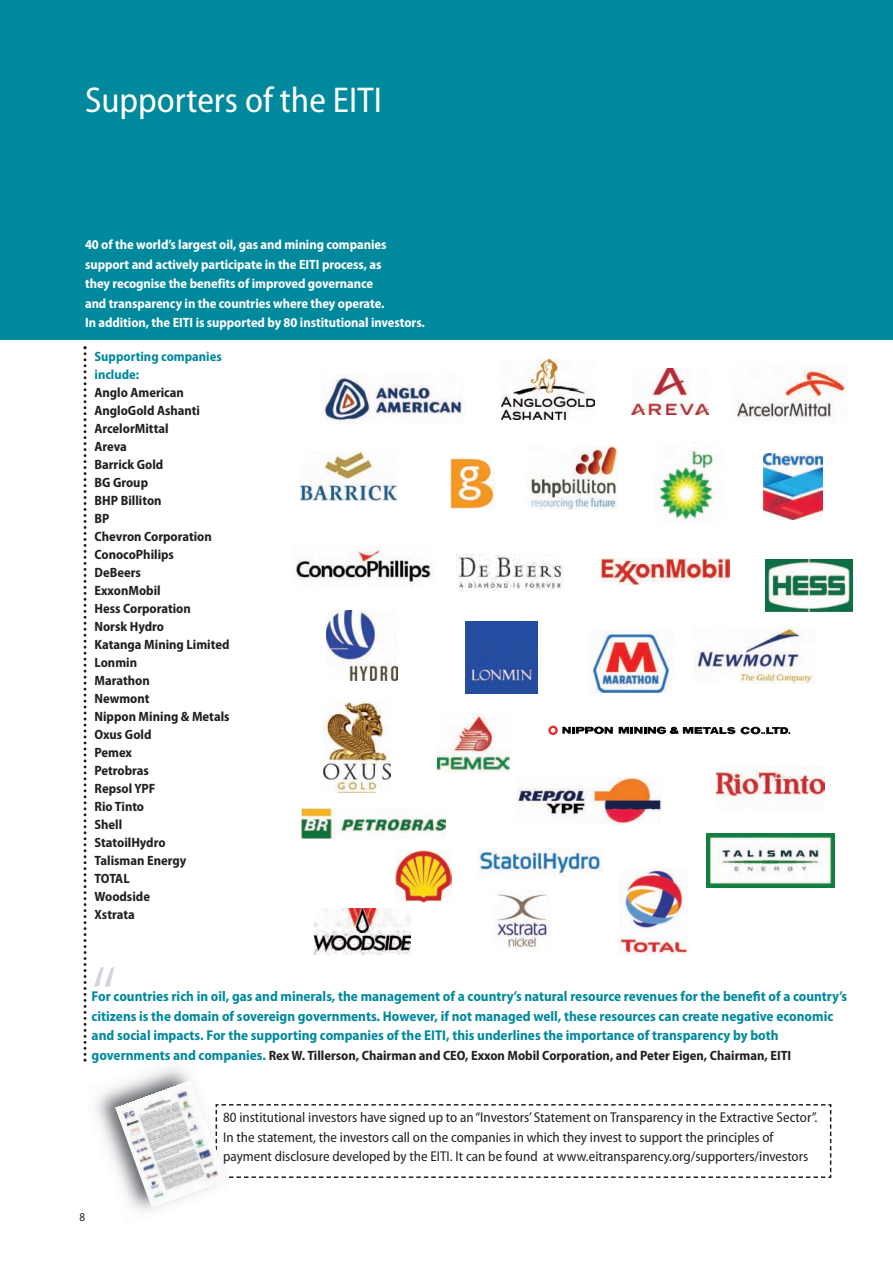
<style>
.page{position:relative;width:893px;height:1263px;background:#fff}
.page>*{position:absolute;margin:0;border:0;box-sizing:border-box;transform-origin:0 0}
.t1{font:300 semi-condensed 90px "Myriad Pro";color:#d3d6de}
.t2{font:semi-condensed 36px "Myriad Pro";color:#fff}
.t3{font:700 semi-condensed 14.25px/19.5px "Myriad Pro";color:#00899d}
.t4{font:semi-condensed 14.25px/19.5px "Myriad Pro";color:#231f20}
.t5{font:700 semi-condensed 13.5px/18px "Myriad Pro";color:#231f20}
.t6{font:700 semi-condensed 13.5px/19.5px "Myriad Pro";letter-spacing:-.005em;color:#fff}
.t7{font:700 semi-condensed 13.5px/18px "Myriad Pro";color:#00899d}
.t8{font:semi-condensed 12px "Myriad Pro";color:#231f20}
.s1{font-size:14.25px;color:#00899d}
</style>
<div class="page">
<img style="left:96px;top:1067px;width:95px;height:144px">
<div style="left:0;top:0;width:893px;height:340px;background:#00899d"></div>
<img style="left:291px;top:547px;width:142px;height:38px">
<img style="left:763px;top:453px;width:59px;height:66px">
<img style="left:694px;top:627px;width:120px;height:57px">
<img style="left:765px;top:559px;width:87px;height:52px">
<img style="left:456px;top:555px;width:108px;height:35px">
<img style="left:493px;top:890px;width:57px;height:59px">
<img style="left:315px;top:908px;width:96px;height:46px">
<img style="left:619px;top:869px;width:69px;height:85px">
<svg style="left:706px;top:833px;width:129px;height:55px"></svg>
<img style="left:706px;top:834px;width:129px;height:53px">
<img style="left:477px;top:848px;width:126px;height:27px">
<img style="left:591px;top:631px;width:80px;height:61px">
<div style="left:458px;top:622px;width:85px;height:71px;background:linear-gradient(to bottom,#fff,#fff)"></div>
<img style="left:466px;top:622px;width:71px;height:71px">
<img style="left:326px;top:610px;width:72px;height:70px">
<svg style="left:602px;top:558px;width:128px;height:27px"></svg>
<img style="left:602px;top:559px;width:128px;height:25px">
<img style="left:301px;top:452px;width:96px;height:48px">
<img style="left:658px;top:442px;width:59px;height:80px">
<img style="left:450px;top:457px;width:44px;height:52px">
<img style="left:717px;top:766px;width:108px;height:35px">
<img style="left:517px;top:777px;width:144px;height:47px">
<img style="left:301px;top:808px;width:144px;height:31px">
<svg style="left:395px;top:859px;width:57px;height:31px"></svg>
<img style="left:396px;top:850px;width:55px;height:52px">
<img style="left:631px;top:368px;width:77px;height:47px">
<img style="left:501px;top:359px;width:94px;height:60px">
<img style="left:321px;top:375px;width:143px;height:47px">
<img style="left:530px;top:447px;width:87px;height:62px">
<svg style="left:84px;top:346px;width:3px;height:716px"></svg>
<svg style="left:619px;top:726px;width:171px;height:8px"></svg>
<svg style="left:548px;top:726px;width:65px;height:9px"></svg>
<img style="left:323px;top:702px;width:67px;height:90px">
<svg style="left:229px;top:1104px;width:603px;height:74px"></svg>
<img style="left:115px;top:1081px;width:111px;height:126px">
<img style="left:737px;top:369px;width:109px;height:52px">
<img style="left:438px;top:714px;width:72px;height:58px">
<h2 class="t2" style="left:85px;top:87px;width:298px">Supporters of the EITI</h2>
<p class="t6" style="left:85px;top:236px;width:341px">40 of the world’s largest oil, gas and mining companies support and actively participate in the EITI process, as<br>they recognise the benefits of improved governance<br>and transparency in the countries where they operate.<br>In addition, the EITI is supported by 80 institutional investors.</p>
<p class="t7" style="left:94px;top:349px;width:129px">Supporting companies include:</p>
<p class="t5" style="left:94px;top:385px;width:137px">Anglo American<br>AngloGold Ashanti<br>ArcelorMittal<br>Areva<br>Barrick Gold<br>BG Group<br>BHP Billiton<br>BP<br>Chevron Corporation<br>ConocoPhilips<br>DeBeers<br>ExxonMobil<br>Hess Corporation<br>Norsk Hydro<br>Katanga Mining Limited<br>Lonmin<br>Marathon<br>Newmont<br>Nippon Mining &amp; Metals<br>Oxus Gold<br>Pemex<br>Petrobras<br>Repsol YPF<br>Rio Tinto<br>Shell<br>StatoilHydro<br>Talisman Energy<br>TOTAL<br>Woodside<br>Xstrata</p>
<h1 class="t1" style="left:91px;top:966px;width:28px">“</h1>
<p class="t3" style="left:92px;top:988px;width:757px">For countries rich in oil, gas and minerals, the management of a country’s natural resource revenues for the benefit of a country’s citizens is the domain of sovereign governments. However, if not managed well, these resources can create negative economic and social impacts. For the supporting companies of the EITI, this underlines the importance of transparency by both</p>
<p class="t5" style="left:92px;top:1047px;width:701px"><span class="s1">governments and companies.</span> Rex W. Tillerson, Chairman and CEO, Exxon Mobil Corporation, and Peter Eigen, Chairman, EITI</p>
<p class="t8" style="left:80px;top:1212px;width:7px">8</p>
<p class="t4" style="left:223px;top:1109px;width:596px">80 institutional investors have signed up to an “Investors’ Statement on Transparency in the Extractive Sector”.<br>In the statement, the investors call on the companies in which they invest to support the principles of payment disclosure developed by the EITI. It can be found at www.eitransparency.org/supporters/investors</p>
</div>
